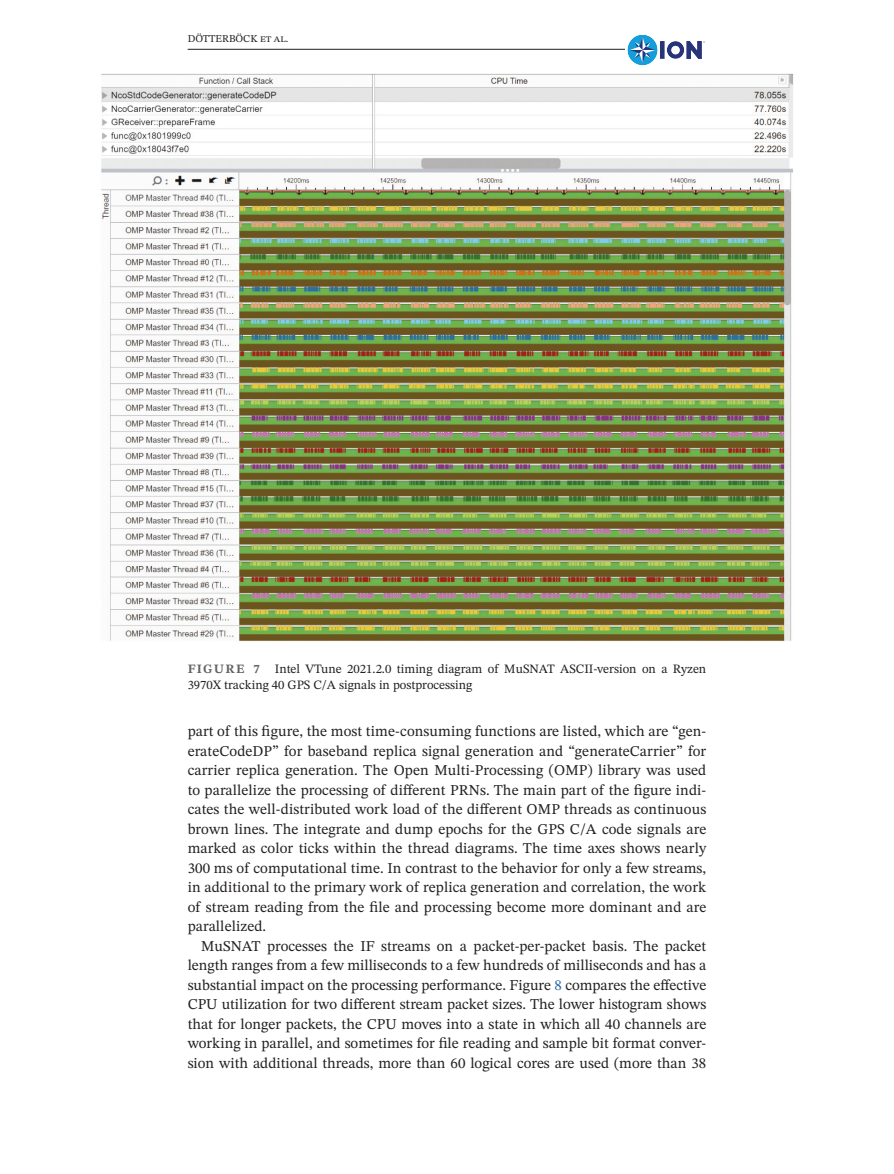
<style>
.page{position:relative;width:894px;height:1174px;background:#fff}
.page>*{position:absolute;margin:0;border:0;box-sizing:border-box;transform-origin:0 0}
.Body_text_indent{font:15px/19.5px "STIX Two Text";color:#231f20;text-align:justify}
.Figure_Caption{font:12.75px/15.3px "STIX Two Text";color:#231f20}
.t1{font:10.5px "STIX Two Text";color:#231f20}
.s1{font-family:"STIX Two Text Bold 2";color:#636366}
.s2{color:#2664ae}
</style>
<div class="page">
<hr style="left:188px;top:49px;width:517px;height:1px;background:#1d1e1f">
<div style="left:625px;top:35px;width:81px;height:30px;background:#fff"></div>
<img style="left:627px;top:35px;width:78px;height:30px">
<img style="left:101px;top:73px;width:692px;height:569px">
<p class="t1" style="left:187px;top:31px;width:102px">DÖTTERBÖCK et al.</p>
<p class="Figure_Caption" style="left:188px;top:661px;width:520px"><span class="s1">FIGURE 7</span> Intel VTune 2021.2.0 timing diagram of MuSNAT ASCII-version on a Ryzen<br>3970X tracking 40 GPS C/A signals in postprocessing</p>
<p class="Body_text_indent" style="left:188px;top:721px;width:520px">part of this figure, the most time-consuming functions are listed, which are “gen&shy;erateCodeDP” for baseband replica signal generation and “generateCarrier” for carrier replica generation. The Open Multi-Processing (OMP) library was used to parallelize the processing of different PRNs. The main part of the figure indi&shy;cates the well-distributed work load of the different OMP threads as continuous brown lines. The integrate and dump epochs for the GPS C/A code signals are marked as color ticks within the thread diagrams. The time axes shows nearly 300 ms of computational time. In contrast to the behavior for only a few streams, in additional to the primary work of replica generation and correlation, the work of stream reading from the file and processing become more dominant and are parallelized.</p>
<p class="Body_text_indent" style="left:188px;top:936px;width:520px;text-indent:14px">MuSNAT processes the IF streams on a packet-per-packet basis. The packet length ranges from a few milliseconds to a few hundreds of milliseconds and has a substantial impact on the processing performance. Figure <span class="s2">8</span> compares the effective CPU utilization for two different stream packet sizes. The lower histogram shows that for longer packets, the CPU moves into a state in which all 40 channels are working in parallel, and sometimes for file reading and sample bit format conver&shy;sion with additional threads, more than 60 logical cores are used (more than 38</p>
</div>
